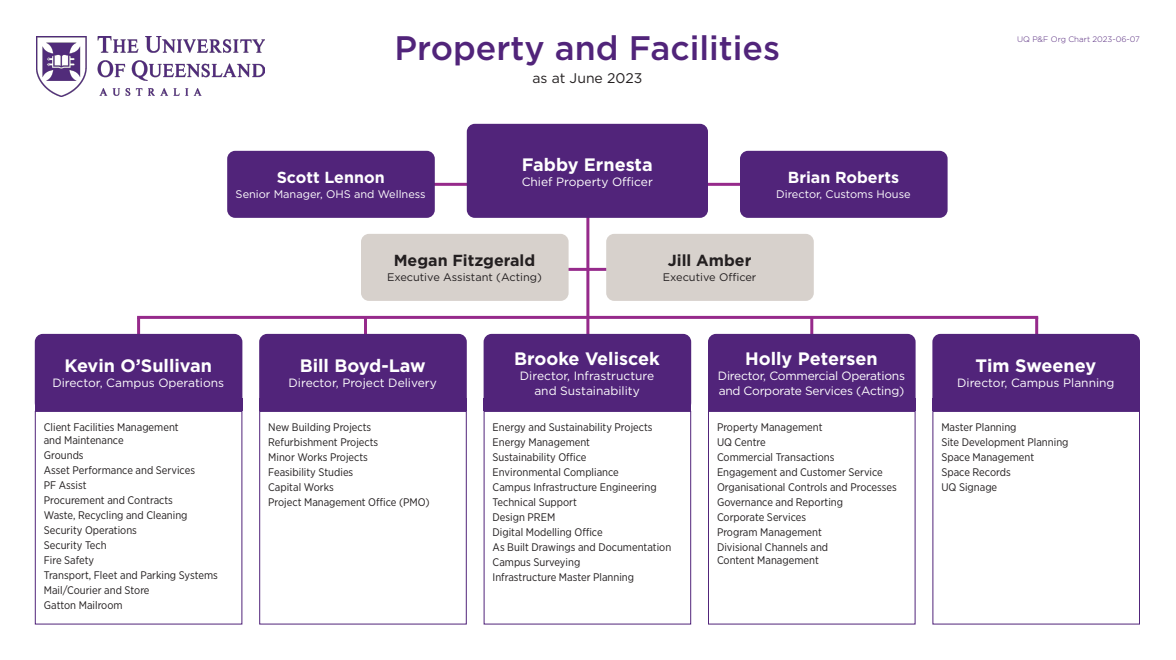
<style>
.page{position:relative;width:1176px;height:660px;background:#fff}
.page>*{position:absolute;margin:0;border:0;box-sizing:border-box;transform-origin:0 0}
.t1{font:500 34px "Gotham";color:#51247a}
.t2{font:700 18px "Gotham";color:#fff}
.t3{font:700 16px "Gotham";color:#231f20}
.t4{font:700 16px "Gotham";color:#fff}
.t5{font:14px "Gotham";color:#231f20}
.t6{font:12px/15px "Gotham";color:#fff;text-align:center}
.t7{font:12px/15px "Gotham";letter-spacing:-.02em;color:#fff}
.t8{font:11px/13px "Gotham Narrow";color:#231f20}
.t9{font:11px "Gotham";color:#fff}
.t10{font:11px "Gotham";color:#231f20}
.t11{font:300 8px "Gotham";color:#51247a}
</style>
<div class="page">
<hr style="left:434px;top:183px;width:309px;height:3px;background:#962a8b">
<hr style="left:586px;top:162px;width:3px;height:180px;background:#962a8b">
<hr style="left:434px;top:268px;width:309px;height:3px;background:#962a8b">
<hr style="left:137px;top:316px;width:901px;height:3px;background:#962a8b">
<hr style="left:137px;top:317px;width:3px;height:25px;background:#962a8b">
<hr style="left:364px;top:317px;width:3px;height:25px;background:#962a8b">
<hr style="left:810px;top:317px;width:3px;height:25px;background:#962a8b">
<hr style="left:1035px;top:317px;width:3px;height:25px;background:#962a8b">
<div style="left:467px;top:124px;width:241px;height:94px;background:#51247a;border-radius:8px"></div>
<div style="left:227px;top:151px;width:208px;height:67px;background:#51247a;border-radius:8px"></div>
<div style="left:740px;top:151px;width:208px;height:67px;background:#51247a;border-radius:8px"></div>
<div style="left:361px;top:234px;width:208px;height:67px;background:#d7d1cc;border-radius:8px"></div>
<div style="left:606px;top:234px;width:208px;height:67px;background:#d7d1cc;border-radius:8px"></div>
<div style="left:484px;top:334px;width:207px;height:77px;background:#51247a;border-radius:8px"></div>
<div style="left:259px;top:334px;width:208px;height:77px;background:#51247a;border-radius:8px"></div>
<div style="left:35px;top:334px;width:207px;height:77px;background:#51247a;border-radius:8px"></div>
<div style="left:932px;top:334px;width:208px;height:77px;background:#51247a;border-radius:8px"></div>
<div style="left:708px;top:334px;width:208px;height:77px;background:#51247a;border-radius:8px"></div>
<div style="left:35px;top:399px;width:207px;height:12px;background:#51247a"></div>
<div style="left:259px;top:399px;width:208px;height:12px;background:#51247a"></div>
<div style="left:484px;top:399px;width:207px;height:12px;background:#51247a"></div>
<div style="left:708px;top:399px;width:208px;height:12px;background:#51247a"></div>
<div style="left:932px;top:399px;width:208px;height:12px;background:#51247a"></div>
<div style="left:35px;top:411px;width:207px;height:214px;border:1px solid #51247a"></div>
<div style="left:259px;top:411px;width:208px;height:214px;border:1px solid #51247a"></div>
<div style="left:484px;top:411px;width:207px;height:214px;border:1px solid #51247a"></div>
<div style="left:708px;top:411px;width:208px;height:214px;border:1px solid #51247a"></div>
<div style="left:932px;top:411px;width:208px;height:214px;border:1px solid #51247a"></div>
<img style="left:36px;top:36px;width:229px;height:60px">
<p class="t1" style="left:395px;top:26px;width:387px">Property and Facilities</p>
<p class="t5" style="left:532px;top:69px;width:111px">as at June 2023</p>
<p class="t2" style="left:522px;top:152px;width:132px">Fabby Ernesta</p>
<p class="t4" style="left:277px;top:167px;width:109px">Scott Lennon</p>
<p class="t6" style="left:522px;top:174px;width:133px">Chief Property Officer</p>
<p class="t9" style="left:236px;top:187px;width:192px">Senior Manager, OHS and Wellness</p>
<p class="t4" style="left:788px;top:167px;width:113px">Brian Roberts</p>
<p class="t9" style="left:776px;top:187px;width:136px">Director, Customs House</p>
<p class="t3" style="left:394px;top:250px;width:143px">Megan Fitzgerald</p>
<p class="t10" style="left:387px;top:270px;width:156px">Executive Assistant (Acting)</p>
<p class="t3" style="left:668px;top:250px;width:85px">Jill Amber</p>
<p class="t10" style="left:663px;top:270px;width:95px">Executive Officer</p>
<p class="t2" style="left:64px;top:354px;width:149px">Kevin O’Sullivan</p>
<p class="t6" style="left:52px;top:375px;width:173px">Director, Campus Operations</p>
<p class="t8" style="left:44px;top:420px;width:136px">Client Facilities Management and Maintenance</p>
<p class="t8" style="left:44px;top:448px;width:41px">Grounds</p>
<p class="t8" style="left:44px;top:463px;width:153px">Asset Performance and Services</p>
<p class="t8" style="left:44px;top:478px;width:44px">PF Assist</p>
<p class="t8" style="left:44px;top:493px;width:131px">Procurement and Contracts</p>
<p class="t8" style="left:44px;top:508px;width:145px">Waste, Recycling and Cleaning</p>
<p class="t8" style="left:44px;top:523px;width:95px">Security Operations</p>
<p class="t8" style="left:44px;top:538px;width:64px">Security Tech</p>
<p class="t8" style="left:44px;top:553px;width:52px">Fire Safety</p>
<p class="t8" style="left:44px;top:568px;width:176px">Transport, Fleet and Parking Systems</p>
<p class="t8" style="left:44px;top:583px;width:107px">Mail/Courier and Store</p>
<p class="t8" style="left:44px;top:598px;width:80px">Gatton Mailroom</p>
<p class="t2" style="left:300px;top:354px;width:127px">Bill Boyd-Law</p>
<p class="t6" style="left:289px;top:375px;width:150px">Director, Project Delivery</p>
<p class="t8" style="left:268px;top:420px;width:105px">New Building Projects</p>
<p class="t8" style="left:268px;top:435px;width:112px">Refurbishment Projects</p>
<p class="t8" style="left:268px;top:450px;width:101px">Minor Works Projects</p>
<p class="t8" style="left:268px;top:465px;width:87px">Feasibility Studies</p>
<p class="t8" style="left:268px;top:480px;width:67px">Capital Works</p>
<p class="t8" style="left:268px;top:495px;width:163px">Project Management Office (PMO)</p>
<p class="t2" style="left:514px;top:346px;width:147px">Brooke Veliscek</p>
<p class="t6" style="left:520px;top:368px;width:136px">Director, Infrastructure and Sustainability</p>
<p class="t8" style="left:493px;top:420px;width:162px">Energy and Sustainability Projects</p>
<p class="t8" style="left:493px;top:435px;width:99px">Energy Management</p>
<p class="t8" style="left:493px;top:450px;width:96px">Sustainability Office</p>
<p class="t8" style="left:493px;top:465px;width:128px">Environmental Compliance</p>
<p class="t8" style="left:493px;top:480px;width:166px">Campus Infrastructure Engineering</p>
<p class="t8" style="left:493px;top:495px;width:86px">Technical Support</p>
<p class="t8" style="left:493px;top:510px;width:64px">Design PREM</p>
<p class="t8" style="left:493px;top:525px;width:112px">Digital Modelling Office</p>
<p class="t8" style="left:493px;top:540px;width:180px">As Built Drawings and Documentation</p>
<p class="t8" style="left:493px;top:555px;width:89px">Campus Surveying</p>
<p class="t8" style="left:493px;top:570px;width:143px">Infrastructure Master Planning</p>
<p class="t2" style="left:745px;top:346px;width:134px">Holly Petersen</p>
<p class="t7" style="left:718px;top:368px;width:189px">Director, Commercial Operations and Corporate Services (Acting)</p>
<p class="t8" style="left:717px;top:420px;width:107px">Property Management</p>
<p class="t8" style="left:717px;top:435px;width:50px">UQ Centre</p>
<p class="t8" style="left:717px;top:450px;width:119px">Commercial Transactions</p>
<p class="t8" style="left:717px;top:465px;width:167px">Engagement and Customer Service</p>
<p class="t8" style="left:717px;top:480px;width:181px">Organisational Controls and Processes</p>
<p class="t8" style="left:717px;top:495px;width:128px">Governance and Reporting</p>
<p class="t8" style="left:717px;top:510px;width:91px">Corporate Services</p>
<p class="t8" style="left:717px;top:525px;width:106px">Program Management</p>
<p class="t8" style="left:717px;top:540px;width:113px">Divisional Channels and<br>Content Management</p>
<p class="t11" style="left:1017px;top:35px;width:124px">UQ P&amp;F Org Chart 2023-06-07</p>
<p class="t2" style="left:976px;top:354px;width:122px">Tim Sweeney</p>
<p class="t6" style="left:957px;top:375px;width:159px">Director, Campus Planning</p>
<p class="t8" style="left:941px;top:420px;width:77px">Master Planning</p>
<p class="t8" style="left:941px;top:435px;width:129px">Site Development Planning</p>
<p class="t8" style="left:941px;top:450px;width:94px">Space Management</p>
<p class="t8" style="left:941px;top:465px;width:71px">Space Records</p>
<p class="t8" style="left:941px;top:480px;width:57px">UQ Signage</p>
</div>
